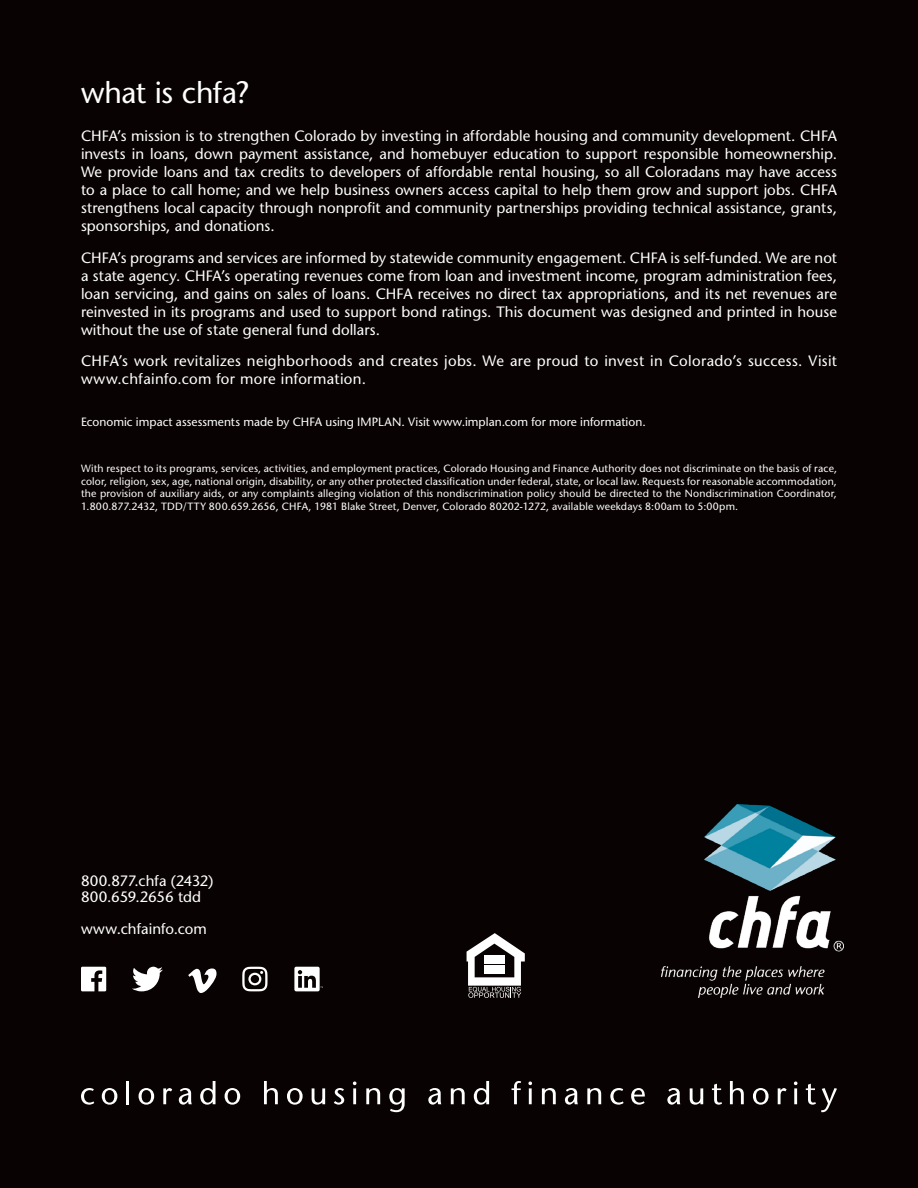
<style>
.page{position:relative;width:918px;height:1188px;background:#080302}
.page>*{position:absolute;margin:0;border:0;box-sizing:border-box;transform-origin:0 0}
.page_sub_header_back{font:500 30px "Stone Sans Std";letter-spacing:-.01em;color:#fff}
.phone{font:500 15px/18px "Stone Sans Std";letter-spacing:.01em;color:#fff;text-align:justify}
.phone-2{font:500 15px/16.5px "Stone Sans Std";letter-spacing:-.01em;color:#fff}
.address{font:500 15px "Stone Sans Std";color:#fff}
.msd_disclaimer{font:500 12px "Stone Sans Std";color:#fff}
.nondisc_7pt_wht{font:500 10.5px/12.6px "Stone Sans Std";letter-spacing:.015em;color:#fff;text-align:justify}
</style>
<div class="page">
<img style="left:661px;top:805px;width:182px;height:193px">
<svg style="left:467px;top:933px;width:58px;height:65px"></svg>
<svg style="left:132px;top:967px;width:31px;height:24px"></svg>
<svg style="left:81px;top:967px;width:25px;height:24px"></svg>
<svg style="left:294px;top:967px;width:29px;height:24px"></svg>
<svg style="left:242px;top:967px;width:26px;height:24px"></svg>
<svg style="left:188px;top:968px;width:29px;height:25px"></svg>
<svg style="left:81px;top:1088px;width:13px;height:17px"></svg>
<svg style="left:102px;top:1088px;width:15px;height:17px"></svg>
<hr style="left:127px;top:1081px;width:2px;height:23px;background:#fff">
<svg style="left:139px;top:1088px;width:15px;height:17px"></svg>
<svg style="left:163px;top:1088px;width:9px;height:16px"></svg>
<svg style="left:179px;top:1088px;width:13px;height:17px"></svg>
<svg style="left:200px;top:1081px;width:16px;height:24px"></svg>
<svg style="left:225px;top:1088px;width:15px;height:17px"></svg>
<svg style="left:264px;top:1081px;width:14px;height:23px"></svg>
<svg style="left:287px;top:1088px;width:16px;height:17px"></svg>
<svg style="left:312px;top:1088px;width:13px;height:17px"></svg>
<svg style="left:334px;top:1088px;width:10px;height:17px"></svg>
<hr style="left:353px;top:1088px;width:3px;height:16px;background:#fff">
<svg style="left:366px;top:1088px;width:14px;height:16px"></svg>
<svg style="left:389px;top:1088px;width:16px;height:24px"></svg>
<svg style="left:428px;top:1088px;width:13px;height:17px"></svg>
<svg style="left:451px;top:1088px;width:14px;height:16px"></svg>
<svg style="left:474px;top:1081px;width:15px;height:24px"></svg>
<svg style="left:512px;top:1081px;width:9px;height:23px"></svg>
<svg style="left:528px;top:1082px;width:4px;height:3px"></svg>
<hr style="left:529px;top:1088px;width:3px;height:16px;background:#fff">
<svg style="left:542px;top:1088px;width:14px;height:16px"></svg>
<svg style="left:565px;top:1088px;width:13px;height:17px"></svg>
<svg style="left:587px;top:1088px;width:14px;height:16px"></svg>
<svg style="left:610px;top:1088px;width:14px;height:17px"></svg>
<svg style="left:631px;top:1088px;width:14px;height:17px"></svg>
<svg style="left:667px;top:1088px;width:13px;height:17px"></svg>
<svg style="left:690px;top:1088px;width:13px;height:17px"></svg>
<svg style="left:712px;top:1084px;width:10px;height:21px"></svg>
<svg style="left:730px;top:1081px;width:14px;height:23px"></svg>
<svg style="left:753px;top:1088px;width:16px;height:17px"></svg>
<svg style="left:778px;top:1088px;width:9px;height:16px"></svg>
<svg style="left:794px;top:1082px;width:4px;height:3px"></svg>
<hr style="left:794px;top:1088px;width:3px;height:16px;background:#fff">
<svg style="left:806px;top:1084px;width:31px;height:28px"></svg>
<p class="page_sub_header_back" style="left:81px;top:75px;width:170px">what is chfa?</p>
<p class="phone" style="left:81px;top:127px;width:758px">CHFA’s mission is to strengthen Colorado by investing in affordable housing and community development. CHFA invests in loans, down payment assistance, and homebuyer education to support responsible homeownership.<br>We provide loans and tax credits to developers of affordable rental housing, so all Coloradans may have access to a place to call home; and we help business owners access capital to help them grow and support jobs. CHFA strengthens local capacity through nonprofit and community partnerships providing technical assistance, grants, sponsorships, and donations.</p>
<p class="phone" style="left:81px;top:249px;width:758px">CHFA’s programs and services are informed by statewide community engagement. CHFA is self-funded. We are not a state agency. CHFA’s operating revenues come from loan and investment income, program administration fees, loan servicing, and gains on sales of loans. CHFA receives no direct tax appropriations, and its net revenues are reinvested in its programs and used to support bond ratings. This document was designed and printed in house without the use of state general fund dollars.</p>
<p class="phone" style="left:81px;top:352px;width:758px">CHFA’s work revitalizes neighborhoods and creates jobs. We are proud to invest in Colorado’s success. Visit www.chfainfo.com for more information.</p>
<p class="msd_disclaimer" style="left:81px;top:414px;width:566px">Economic impact assessments made by CHFA using IMPLAN. Visit www.implan.com for more information.</p>
<p class="nondisc_7pt_wht" style="left:81px;top:462px;width:758px">With respect to its programs, services, activities, and employment practices, Colorado Housing and Finance Authority does not discriminate on the basis of race, color, religion, sex, age, national origin, disability, or any other protected classification under federal, state, or local law. Requests for reasonable accommodation, the provision of auxiliary aids, or any complaints alleging violation of this nondiscrimination policy should be directed to the Nondiscrimination Coordinator, 1.800.877.2432, TDD/TTY 800.659.2656, CHFA, 1981 Blake Street, Denver, Colorado 80202-1272, available weekdays 8:00am to 5:00pm.</p>
<p class="phone-2" style="left:81px;top:872px;width:134px">800.877.chfa (2432)<br>800.659.2656 tdd</p>
<p class="address" style="left:81px;top:920px;width:127px">www.chfainfo.com</p>
</div>
